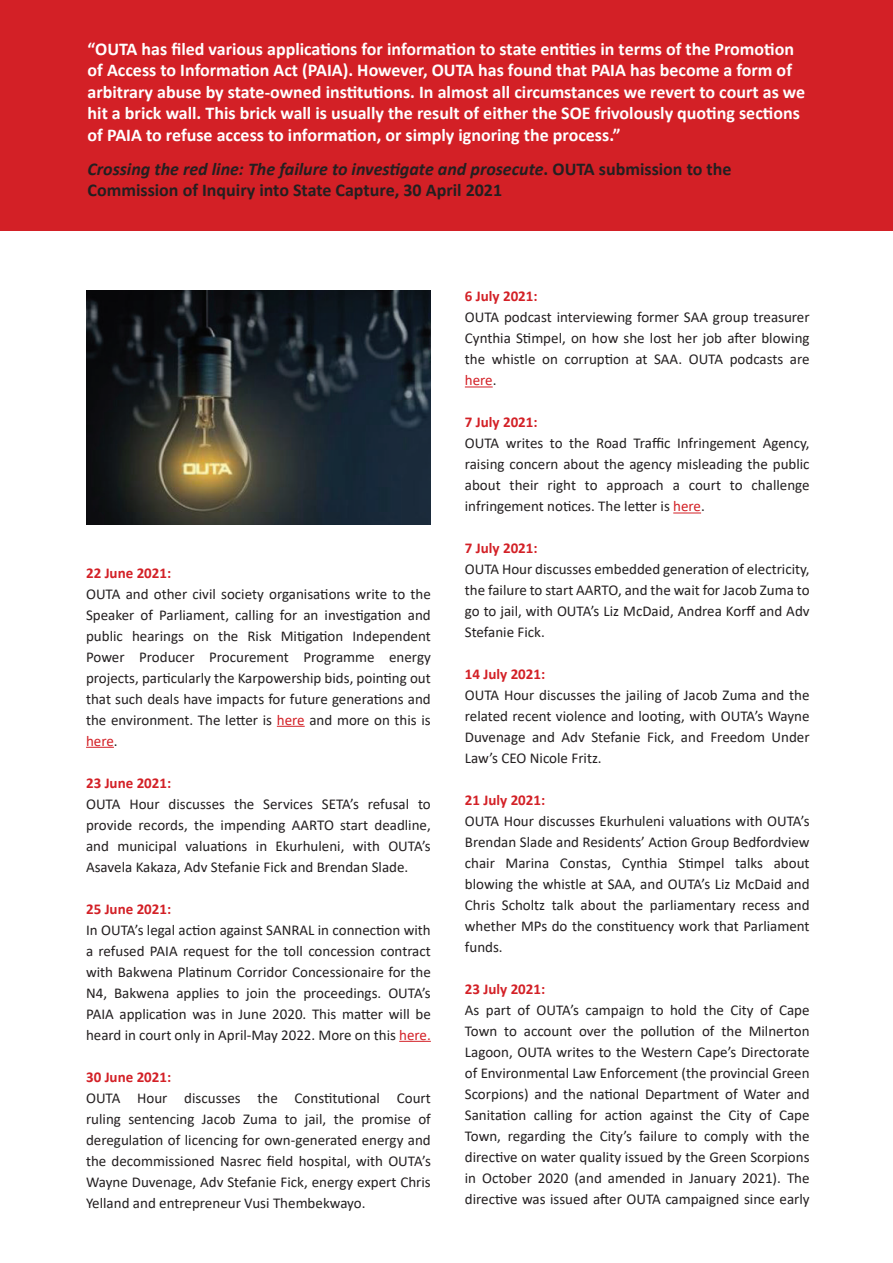
<style>
.page{position:relative;width:893px;height:1263px;background:#fff}
.page>*{position:absolute;margin:0;border:0;box-sizing:border-box;transform-origin:0 0}
.t1{font:700 18px/21.6px "Calibri";color:#fff}
.t2{font:700 18px/21.6px "Calibri";color:#231f20}
.t3{font:15px/21px "Calibri";color:#231f20;text-align:justify}
.t4{font:700 15px "Calibri";color:#d32026}
.s1{font-style:italic}
.s2{color:#d32026}
</style>
<div class="page">
<div style="left:0;top:1px;width:893px;height:230px;background:#d32026"></div>
<svg style="left:277px;top:726px;width:28px;height:1px"></svg>
<svg style="left:86px;top:747px;width:28px;height:1px"></svg>
<hr style="left:399px;top:1041px;width:32px;height:1px;background:#d32026">
<svg style="left:465px;top:386px;width:28px;height:1px"></svg>
<svg style="left:673px;top:512px;width:28px;height:1px"></svg>
<img style="left:86px;top:290px;width:344px;height:234px">
<p class="t1" style="left:88px;top:38px;width:719px">“OUTA has filed various applications for information to state entities in terms of the Promotion of Access to Information Act (PAIA). However, OUTA has found that PAIA has become a form of arbitrary abuse by state-owned institutions. In almost all circumstances we revert to court as we hit a brick wall. This brick wall is usually the result of either the SOE frivolously quoting sections of PAIA to refuse access to information, or simply ignoring the process.”</p>
<p class="t2" style="left:88px;top:158px;width:645px"><span class="s1">Crossing the red line: The failure to investigate and prosecute</span>. OUTA submission to the<br>Commission of Inquiry into State Capture, 30 April 2021</p>
<p class="t4" style="left:86px;top:562px;width:87px">22 June 2021:</p>
<p class="t3" style="left:86px;top:583px;width:346px">OUTA and other civil society organisations write to the Speaker of Parliament, calling for an investigation and public hearings on the Risk Mitigation Independent Power Producer Procurement Programme energy projects, particularly the Karpowership bids, pointing out that such deals have impacts for future generations and the environment. The letter is <span class="s2">here</span> and more on this is <span class="s2">here</span>.</p>
<p class="t4" style="left:86px;top:772px;width:87px">23 June 2021:</p>
<p class="t3" style="left:86px;top:793px;width:346px">OUTA Hour discusses the Services SETA’s refusal to provide records, the impending AARTO start deadline, and municipal valuations in Ekurhuleni, with OUTA’s Asavela Kakaza, Adv Stefanie Fick and Brendan Slade.</p>
<p class="t4" style="left:86px;top:898px;width:87px">25 June 2021:</p>
<p class="t3" style="left:86px;top:919px;width:346px">In OUTA’s legal action against SANRAL in connection with a refused PAIA request for the toll concession contract with Bakwena Platinum Corridor Concessionaire for the N4, Bakwena applies to join the proceedings. OUTA’s PAIA application was in June 2020. This matter will be heard in court only in April-May 2022. More on this <span class="s2">here.</span></p>
<p class="t4" style="left:86px;top:1066px;width:87px">30 June 2021:</p>
<p class="t3" style="left:86px;top:1087px;width:346px">OUTA Hour discusses the Constitutional Court ruling sentencing Jacob Zuma to jail, the promise of deregulation of licencing for own-generated energy and the decommissioned Nasrec field hospital, with OUTA’s Wayne Duvenage, Adv Stefanie Fick, energy expert Chris Yelland and entrepreneur Vusi Thembekwayo.</p>
<p class="t4" style="left:465px;top:286px;width:74px">6 July 2021:</p>
<p class="t3" style="left:465px;top:306px;width:346px">OUTA podcast interviewing former SAA group treasurer Cynthia Stimpel, on how she lost her job after blowing the whistle on corruption at SAA. OUTA podcasts are <span class="s2">here</span>.</p>
<p class="t4" style="left:465px;top:412px;width:74px">7 July 2021:</p>
<p class="t3" style="left:465px;top:432px;width:346px">OUTA writes to the Road Traffic Infringement Agency, raising concern about the agency misleading the public about their right to approach a court to challenge infringement notices. The letter is <span class="s2">here</span>.</p>
<p class="t4" style="left:465px;top:538px;width:74px">7 July 2021:</p>
<p class="t3" style="left:465px;top:558px;width:346px">OUTA Hour discusses embedded generation of electricity, the failure to start AARTO, and the wait for Jacob Zuma to go to jail, with OUTA’s Liz McDaid, Andrea Korff and Adv Stefanie Fick.</p>
<p class="t4" style="left:465px;top:664px;width:82px">14 July 2021:</p>
<p class="t3" style="left:465px;top:684px;width:346px">OUTA Hour discusses the jailing of Jacob Zuma and the related recent violence and looting, with OUTA’s Wayne Duvenage and Adv Stefanie Fick, and Freedom Under Law’s CEO Nicole Fritz.</p>
<p class="t4" style="left:465px;top:790px;width:82px">21 July 2021:</p>
<p class="t3" style="left:465px;top:810px;width:346px">OUTA Hour discusses Ekurhuleni valuations with OUTA’s Brendan Slade and Residents’ Action Group Bedfordview chair Marina Constas, Cynthia Stimpel talks about blowing the whistle at SAA, and OUTA’s Liz McDaid and Chris Scholtz talk about the parliamentary recess and whether MPs do the constituency work that Parliament funds.</p>
<p class="t4" style="left:465px;top:979px;width:82px">23 July 2021:</p>
<p class="t3" style="left:465px;top:999px;width:346px">As part of OUTA’s campaign to hold the City of Cape Town to account over the pollution of the Milnerton Lagoon, OUTA writes to the Western Cape’s Directorate of Environmental Law Enforcement (the provincial Green Scorpions) and the national Department of Water and Sanitation calling for action against the City of Cape Town, regarding the City’s failure to comply with the directive on water quality issued by the Green Scorpions in October 2020 (and amended in January 2021). The directive was issued after OUTA campaigned since early</p>
</div>
